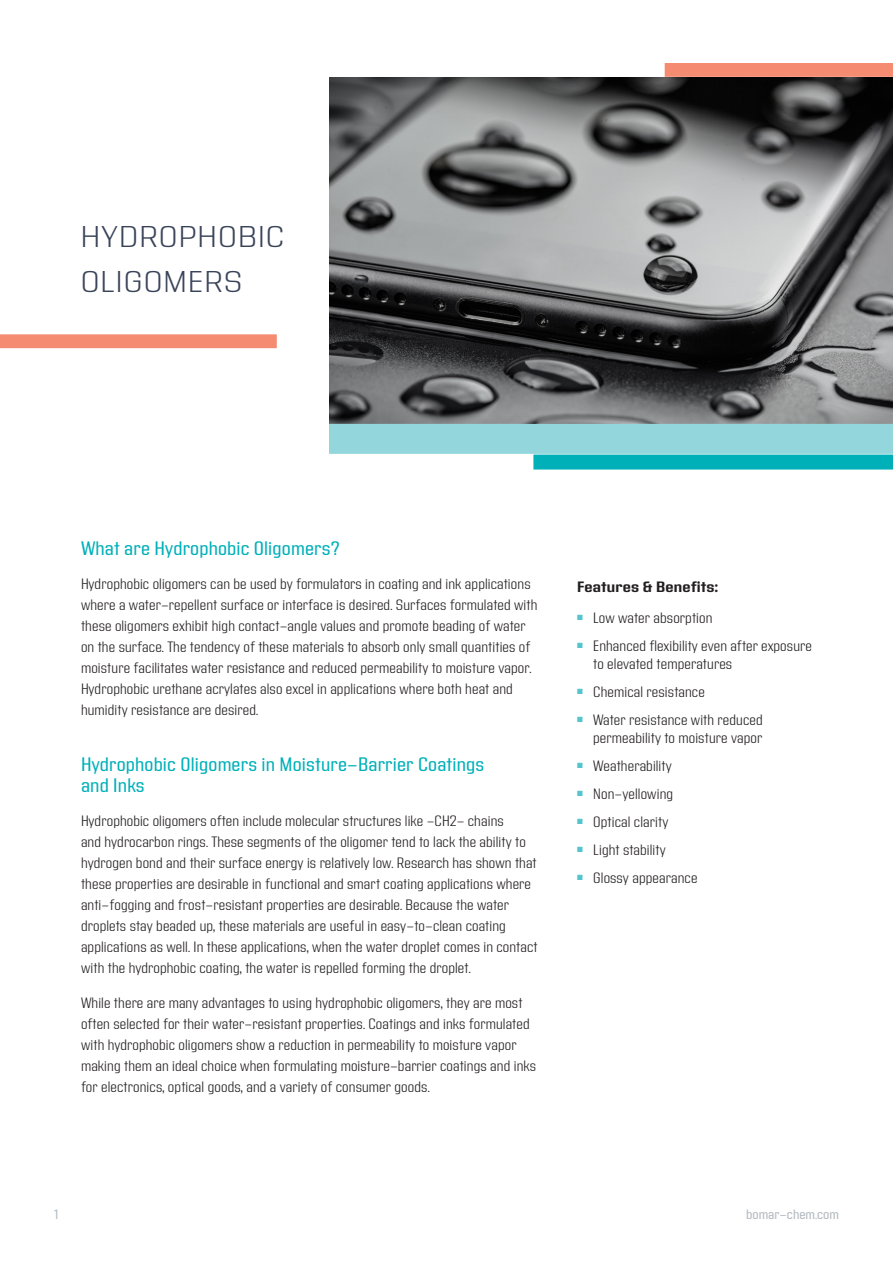
<style>
.page{position:relative;width:893px;height:1263px;background:#fff}
.page>*{position:absolute;margin:0;border:0;box-sizing:border-box;transform-origin:0 0}
.t1{font:300 30px/45px "Address Sans Pro Xt";letter-spacing:.06em;color:#3a4459}
.t2{font:19.5px/21px "Address Sans Pro";letter-spacing:.01em;color:#00b0b9}
.t3{font:300 15px/21px "Address Sans Pro";letter-spacing:.01em;color:#231f20}
.t4{font:700 15px "Address Sans Pro";letter-spacing:.01em;color:#231f20}
.t5{font:13.5px "Address Sans Pro";color:#b1b9bf}
</style>
<div class="page">
<img style="left:329px;top:77px;width:564px;height:347px">
<div style="left:665px;top:63px;width:228px;height:14px;background:#f58b71"></div>
<div style="left:329px;top:424px;width:564px;height:30px;background:#93d6dc"></div>
<div style="left:533px;top:454px;width:360px;height:15px;background:#00b0b9"></div>
<div style="left:0;top:334px;width:277px;height:14px;background:#f58b71"></div>
<h1 class="t1" style="left:81px;top:215px;width:205px">HYDROPHOBIC<br>OLIGOMERS</h1>
<h2 class="t2" style="left:81px;top:538px;width:260px">What are Hydrophobic Oligomers?</h2>
<p class="t3" style="left:81px;top:574px;width:458px">Hydrophobic oligomers can be used by formulators in coating and ink applications where a water-repellent surface or interface is desired. Surfaces formulated with these oligomers exhibit high contact-angle values and promote beading of water on the surface. The tendency of these materials to absorb only small quantities of moisture facilitates water resistance and reduced permeability to moisture vapor.<br>Hydrophobic urethane acrylates also excel in applications where both heat and humidity resistance are desired.</p>
<h2 class="t2" style="left:81px;top:754px;width:405px">Hydrophobic Oligomers in Moisture-Barrier Coatings and Inks</h2>
<p class="t3" style="left:81px;top:811px;width:458px">Hydrophobic oligomers often include molecular structures like -CH2- chains<br>and hydrocarbon rings. These segments of the oligomer tend to lack the ability to hydrogen bond and their surface energy is relatively low. Research has shown that these properties are desirable in functional and smart coating applications where anti-fogging and frost-resistant properties are desirable. Because the water droplets stay beaded up, these materials are useful in easy-to-clean coating applications as well. In these applications, when the water droplet comes in contact with the hydrophobic coating, the water is repelled forming the droplet.</p>
<p class="t3" style="left:81px;top:992px;width:456px">While there are many advantages to using hydrophobic oligomers, they are most often selected for their water-resistant properties. Coatings and inks formulated with hydrophobic oligomers show a reduction in permeability to moisture vapor making them an ideal choice when formulating moisture-barrier coatings and inks for electronics, optical goods, and a variety of consumer goods.</p>
<p class="t4" style="left:577px;top:578px;width:142px">Features &amp; Benefits:</p>
<p class="t3" style="left:577px;top:608px;width:137px"><sup>■</sup> Low water absorption</p>
<p class="t3" style="left:593px;top:637px;width:220px;line-height:18px;text-indent:-16px"><sup>■</sup> Enhanced flexibility even after exposure to elevated temperatures</p>
<p class="t3" style="left:577px;top:682px;width:129px"><sup>■</sup> Chemical resistance</p>
<p class="t3" style="left:577px;top:711px;width:187px;line-height:18px;text-align:right"><sup>■</sup> Water resistance with reduced permeability to moisture vapor</p>
<p class="t3" style="left:577px;top:756px;width:96px"><sup>■</sup> Weatherability</p>
<p class="t3" style="left:577px;top:784px;width:98px"><sup>■</sup> Non-yellowing</p>
<p class="t3" style="left:577px;top:812px;width:93px"><sup>■</sup> Optical clarity</p>
<p class="t3" style="left:577px;top:840px;width:90px"><sup>■</sup> Light stability</p>
<p class="t3" style="left:577px;top:868px;width:122px"><sup>■</sup> Glossy appearance</p>
<p class="t5" style="left:54px;top:1207px;width:6px">1</p>
<p class="t5" style="left:746px;top:1207px;width:94px">bomar-chem.com</p>
</div>
